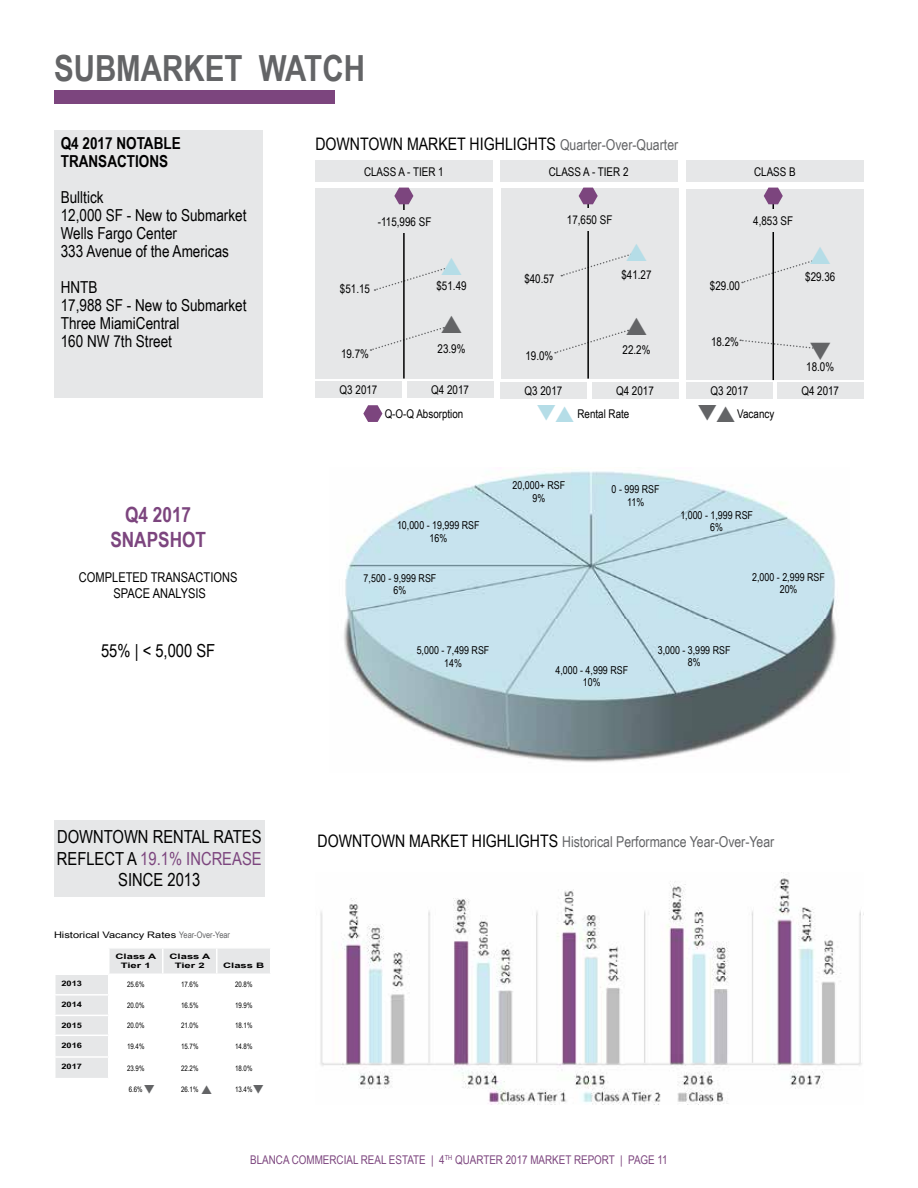
<style>
.page{position:relative;width:918px;height:1188px;background:#fff}
.page>*{position:absolute;margin:0;border:0;box-sizing:border-box;transform-origin:0 0}
.t1{font:700 36px "Arial Narrow";color:#636466}
.t2{font:700 21px/25.2px "Arial Narrow";color:#7c457e;text-align:center}
.t3{font:18px/21.6px "Arial Narrow";color:#000;text-align:center}
.t4{font:17.25px "Arial Narrow";color:#000}
.t5{font:16.5px/18px "Arial Narrow";color:#000}
.t6{font:700 16.5px/18px "Arial Narrow";color:#000}
.t7{font:15px "Arial Narrow";color:#636466}
.t8{font:13.5px/16.2px "Arial Narrow";color:#000;text-align:center}
.t9{font:12px "Arial Narrow";color:#000}
.t10{font:12px "Arial Narrow";color:#7c457e}
.t11{font:10.8px/12.5px "Arial Narrow";color:#000;text-align:center}
.t12{font:9px "Arial Narrow";color:#000;scale:1.5 1}
.t13{font:7.5px "Arial Narrow";color:#000}
.t14{font:700 7.5px/9px "Arial";color:#000;text-align:center;scale:1.5 1}
.t15{font:700 7.5px "Arial Narrow";color:#000;scale:1.5 1}
.s1{font-size:15px;color:#636466}
.s2{color:#7c457e}
.s3{font-size:17.25px;color:#000}
.s4{color:#636466}
</style>
<div class="page">
<div style="left:54px;top:91px;width:281px;height:13px;background:#7c457e"></div>
<div style="left:54px;top:131px;width:208px;height:267px;background:#e6e7e8"></div>
<div style="left:315px;top:160px;width:177px;height:22px;background:#e6e7e8"></div>
<div style="left:500px;top:160px;width:177px;height:22px;background:#e6e7e8"></div>
<div style="left:686px;top:160px;width:177px;height:22px;background:#e6e7e8"></div>
<div style="left:54px;top:820px;width:211px;height:76px;background:#e6e7e8"></div>
<svg style="left:55px;top:948px;width:215px;height:130px"></svg>
<hr style="left:54px;top:1035px;width:55px;height:1px;background:#fff">
<hr style="left:54px;top:1036px;width:2px;height:20px;background:#fff">
<hr style="left:54px;top:1056px;width:55px;height:2px;background:#fff">
<hr style="left:54px;top:1058px;width:2px;height:20px;background:#fff">
<hr style="left:109px;top:1035px;width:54px;height:1px;background:#fff">
<hr style="left:108px;top:1036px;width:2px;height:20px;background:#fff">
<hr style="left:109px;top:1056px;width:54px;height:2px;background:#fff">
<hr style="left:108px;top:1058px;width:2px;height:20px;background:#fff">
<hr style="left:163px;top:1035px;width:54px;height:1px;background:#fff">
<hr style="left:162px;top:1036px;width:2px;height:20px;background:#fff">
<hr style="left:163px;top:1056px;width:54px;height:2px;background:#fff">
<hr style="left:162px;top:1058px;width:2px;height:20px;background:#fff">
<hr style="left:217px;top:1035px;width:55px;height:1px;background:#fff">
<hr style="left:216px;top:1036px;width:2px;height:20px;background:#fff">
<hr style="left:217px;top:1056px;width:55px;height:2px;background:#fff">
<hr style="left:216px;top:1058px;width:2px;height:20px;background:#fff">
<img style="left:320px;top:878px;width:544px;height:227px">
<img style="left:344px;top:471px;width:493px;height:292px">
<div style="left:315px;top:188px;width:177px;height:191px;background:#e6e7e8"></div>
<div style="left:315px;top:381px;width:87px;height:17px;background:#e6e7e8"></div>
<div style="left:407px;top:381px;width:86px;height:17px;background:#e6e7e8"></div>
<div style="left:500px;top:382px;width:87px;height:17px;background:#e6e7e8"></div>
<div style="left:592px;top:382px;width:86px;height:17px;background:#e6e7e8"></div>
<div style="left:686px;top:382px;width:87px;height:17px;background:#e6e7e8"></div>
<div style="left:777px;top:382px;width:86px;height:17px;background:#e6e7e8"></div>
<div style="left:501px;top:189px;width:177px;height:190px;background:#e6e7e8"></div>
<div style="left:686px;top:190px;width:177px;height:190px;background:#e6e7e8"></div>
<hr style="left:587px;top:189px;width:2px;height:190px;background:#000">
<svg style="left:579px;top:188px;width:19px;height:16px"></svg>
<div style="left:552px;top:209px;width:75px;height:22px;background:#e6e7e8"></div>
<hr style="left:773px;top:190px;width:1px;height:190px;background:#000">
<svg style="left:764px;top:188px;width:19px;height:16px"></svg>
<div style="left:736px;top:209px;width:75px;height:23px;background:#e6e7e8"></div>
<hr style="left:403px;top:188px;width:2px;height:191px;background:#000">
<svg style="left:394px;top:188px;width:19px;height:16px"></svg>
<div style="left:367px;top:210px;width:75px;height:23px;background:#e6e7e8"></div>
<svg style="left:363px;top:405px;width:19px;height:17px"></svg>
<svg style="left:742px;top:246px;width:75px;height:38px"></svg>
<svg style="left:561px;top:244px;width:75px;height:33px"></svg>
<svg style="left:555px;top:318px;width:75px;height:36px"></svg>
<svg style="left:374px;top:257px;width:75px;height:34px"></svg>
<svg style="left:370px;top:315px;width:75px;height:36px"></svg>
<svg style="left:740px;top:339px;width:78px;height:21px"></svg>
<h1 class="t1" style="left:54px;top:41px;width:312px">SUBMARKET WATCH</h1>
<h3 class="t6" style="left:61px;top:134px;width:122px">Q4 2017 NOTABLE<br>TRANSACTIONS</h3>
<h3 class="t5" style="left:61px;top:188px;width:187px">Bulltick<br>12,000 SF - New to Submarket<br>Wells Fargo Center<br>333 Avenue of the Americas</h3>
<h3 class="t5" style="left:61px;top:278px;width:187px">HNTB<br>17,988 SF - New to Submarket<br>Three MiamiCentral<br>160 NW 7th Street</h3>
<h3 class="t4" style="left:315px;top:131px;width:364px">DOWNTOWN MARKET HIGHLIGHTS <span class="s1">Quarter-Over-Quarter</span></h3>
<p class="t9" style="left:364px;top:163px;width:81px">CLASS A - TIER 1</p>
<p class="t9" style="left:549px;top:163px;width:81px">CLASS A - TIER 2</p>
<p class="t9" style="left:754px;top:163px;width:43px">CLASS B</p>
<p class="t9" style="left:378px;top:213px;width:55px">-115,996 SF</p>
<p class="t9" style="left:567px;top:211px;width:47px">17,650 SF</p>
<p class="t9" style="left:753px;top:212px;width:41px">4,853 SF</p>
<p class="t9" style="left:340px;top:280px;width:32px">$51.15</p>
<p class="t9" style="left:437px;top:277px;width:32px">$51.49</p>
<p class="t9" style="left:524px;top:270px;width:32px">$40.57</p>
<p class="t9" style="left:621px;top:266px;width:32px">$41.27</p>
<p class="t9" style="left:710px;top:277px;width:32px">$29.00</p>
<p class="t9" style="left:805px;top:268px;width:32px">$29.36</p>
<p class="t9" style="left:341px;top:345px;width:29px">19.7%</p>
<p class="t9" style="left:438px;top:340px;width:29px">23.9%</p>
<p class="t9" style="left:525px;top:347px;width:29px">19.0%</p>
<p class="t9" style="left:623px;top:341px;width:29px">22.2%</p>
<p class="t9" style="left:711px;top:333px;width:29px">18.2%</p>
<p class="t9" style="left:806px;top:358px;width:29px">18.0%</p>
<p class="t9" style="left:340px;top:381px;width:39px">Q3 2017</p>
<p class="t9" style="left:431px;top:381px;width:39px">Q4 2017</p>
<p class="t9" style="left:525px;top:382px;width:39px">Q3 2017</p>
<p class="t9" style="left:616px;top:382px;width:39px">Q4 2017</p>
<p class="t9" style="left:711px;top:382px;width:39px">Q3 2017</p>
<p class="t9" style="left:801px;top:382px;width:39px">Q4 2017</p>
<p class="t9" style="left:385px;top:405px;width:80px">Q-O-Q Absorption</p>
<p class="t9" style="left:577px;top:405px;width:53px">Rental Rate</p>
<p class="t9" style="left:737px;top:405px;width:39px">Vacancy</p>
<h2 class="t2" style="left:110px;top:501px;width:97px">Q4 2017<br>SNAPSHOT</h2>
<p class="t11" style="left:397px;top:519px;width:84px">10,000 - 19,999 RSF<br>16%</p>
<p class="t11" style="left:513px;top:479px;width:54px">20,000+ RSF<br>9%</p>
<p class="t11" style="left:612px;top:483px;width:49px">0 - 999 RSF<br>11%</p>
<p class="t11" style="left:680px;top:508px;width:74px">1,000 - 1,999 RSF<br>6%</p>
<p class="t8" style="left:79px;top:569px;width:160px">COMPLETED TRANSACTIONS<br>SPACE ANALYSIS</p>
<p class="t11" style="left:364px;top:571px;width:74px">7,500 - 9,999 RSF<br>6%</p>
<p class="t11" style="left:752px;top:570px;width:74px">2,000 - 2,999 RSF<br>20%</p>
<h3 class="t3" style="left:101px;top:640px;width:116px">55% | &lt; 5,000 SF</h3>
<p class="t11" style="left:417px;top:644px;width:74px">5,000 - 7,499 RSF<br>14%</p>
<p class="t11" style="left:555px;top:663px;width:74px">4,000 - 4,999 RSF<br>10%</p>
<p class="t11" style="left:658px;top:643px;width:74px">3,000 - 3,999 RSF<br>8%</p>
<h3 class="t3" style="left:57px;top:825px;width:206px">DOWNTOWN RENTAL RATES<br>REFLECT A <span class="s2">19.1% INCREASE<br></span>SINCE 2013</h3>
<p class="t7" style="left:318px;top:831px;width:458px"><span class="s3">DOWNTOWN MARKET HIGHLIGHTS</span> Historical Performance Year-Over-Year</p>
<p class="t12" style="left:54px;top:928px;width:119px">Historical Vacancy Rates <span class="s4">Year-Over-Year</span></p>
<p class="t14" style="left:116px;top:952px;width:29px">Class A<br>Tier 1</p>
<p class="t14" style="left:170px;top:952px;width:29px">Class A<br>Tier 2</p>
<p class="t14" style="left:223px;top:961px;width:29px">Class B</p>
<p class="t15" style="left:61px;top:978px;width:15px">2013</p>
<p class="t13" style="left:127px;top:979px;width:19px">25.6%</p>
<p class="t13" style="left:181px;top:979px;width:19px">17.6%</p>
<p class="t13" style="left:235px;top:979px;width:19px">20.8%</p>
<p class="t15" style="left:62px;top:999px;width:15px">2014</p>
<p class="t13" style="left:127px;top:1000px;width:19px">20.0%</p>
<p class="t13" style="left:181px;top:1000px;width:19px">16.5%</p>
<p class="t13" style="left:235px;top:1000px;width:19px">19.9%</p>
<p class="t15" style="left:62px;top:1019px;width:15px">2015</p>
<p class="t13" style="left:127px;top:1020px;width:19px">20.0%</p>
<p class="t13" style="left:181px;top:1020px;width:19px">21.0%</p>
<p class="t13" style="left:235px;top:1020px;width:19px">18.1%</p>
<p class="t15" style="left:62px;top:1039px;width:15px">2016</p>
<p class="t13" style="left:127px;top:1041px;width:19px">19.4%</p>
<p class="t13" style="left:181px;top:1041px;width:19px">15.7%</p>
<p class="t13" style="left:235px;top:1041px;width:19px">14.8%</p>
<p class="t15" style="left:62px;top:1061px;width:15px">2017</p>
<p class="t13" style="left:127px;top:1062px;width:19px">23.9%</p>
<p class="t13" style="left:181px;top:1062px;width:19px">22.2%</p>
<p class="t13" style="left:235px;top:1062px;width:19px">18.0%</p>
<p class="t13" style="left:129px;top:1084px;width:16px">6.6%</p>
<p class="t13" style="left:181px;top:1084px;width:19px">26.1%</p>
<p class="t13" style="left:235px;top:1084px;width:19px">13.4%</p>
<p class="t10" style="left:250px;top:1151px;width:419px">BLANCA COMMERCIAL REAL ESTATE | 4<sup>TH</sup> QUARTER 2017 MARKET REPORT | PAGE 11</p>
</div>
